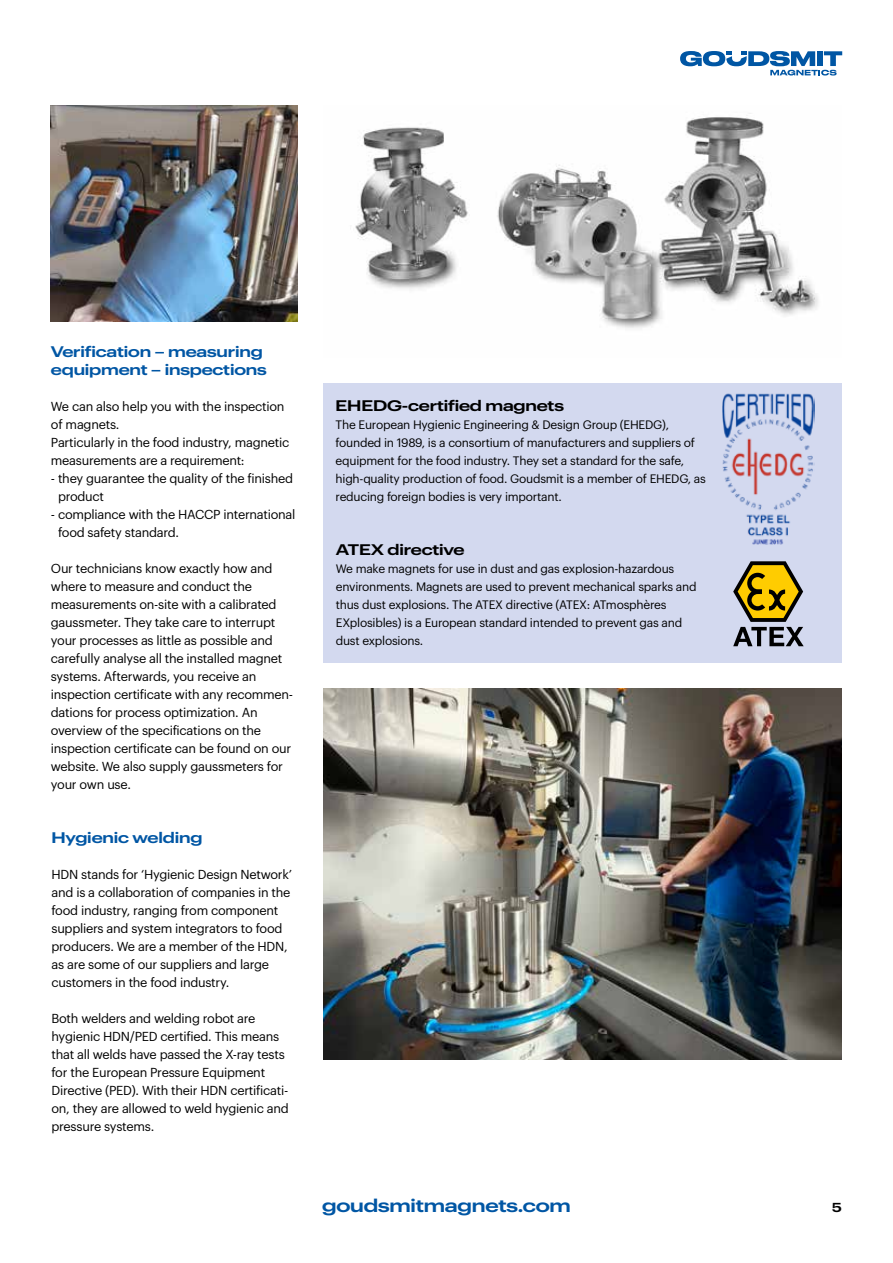
<style>
.page{position:relative;width:893px;height:1263px;background:#fff}
.page>*{position:absolute;margin:0;border:0;box-sizing:border-box;transform-origin:0 0}
.t1{font:600 18px "Graphik Wide";letter-spacing:-.01em;color:#0056a4}
.t2{font:600 15px/18px "Graphik Wide";letter-spacing:-.01em;color:#0056a4}
.t3{font:600 15px "Graphik Wide";letter-spacing:-.01em;color:#000}
.t4{font:12.75px/18px "Graphik LC";letter-spacing:-.02em;color:#000}
.t5{font:600 12.75px "Graphik Wide";color:#000}
.t6{font:12px/18px "Graphik LC";letter-spacing:-.02em;color:#000}
</style>
<div class="page">
<img style="left:355px;top:113px;width:463px;height:215px">
<img style="left:323px;top:688px;width:519px;height:371px">
<img style="left:51px;top:105px;width:247px;height:216px">
<div style="left:323px;top:383px;width:519px;height:280px;background:#d3d9ef"></div>
<img style="left:722px;top:393px;width:93px;height:152px">
<svg style="left:680px;top:51px;width:162px;height:25px"></svg>
<svg style="left:733px;top:561px;width:71px;height:85px"></svg>
<p class="t2" style="left:51px;top:341px;width:217px">Verification – measuring equipment – inspections</p>
<p class="t4" style="left:51px;top:396px;width:240px">We can also help you with the inspection of magnets.<br>Particularly in the food industry, magnetic measurements are a requirement:</p>
<p class="t4" style="left:58px;top:468px;width:237px;text-indent:-7px">- they guarantee the quality of the finished product</p>
<p class="t4" style="left:58px;top:504px;width:239px;text-indent:-7px">- compliance with the HACCP international food safety standard.</p>
<p class="t4" style="left:51px;top:558px;width:244px">Our technicians know exactly how and where to measure and conduct the measurements on-site with a calibrated gaussmeter. They take care to interrupt your processes as little as possible and carefully analyse all the installed magnet systems. Afterwards, you receive an inspection certificate with any recommen&shy;dations for process optimization. An overview of the specifications on the inspection certificate can be found on our website. We also supply gaussmeters for your own use.</p>
<p class="t2" style="left:51px;top:827px;width:152px">Hygienic welding</p>
<p class="t4" style="left:51px;top:864px;width:242px">HDN stands for ‘Hygienic Design Network’ and is a collaboration of companies in the food industry, ranging from component suppliers and system integrators to food producers. We are a member of the HDN, as are some of our suppliers and large customers in the food industry.</p>
<p class="t4" style="left:51px;top:1008px;width:239px">Both welders and welding robot are hygienic HDN/PED certified. This means that all welds have passed the X-ray tests for the European Pressure Equipment Directive (PED). With their HDN certificati&shy;on, they are allowed to weld hygienic and pressure systems.</p>
<p class="t3" style="left:336px;top:394px;width:230px">EHEDG-certified magnets</p>
<p class="t6" style="left:336px;top:415px;width:372px">The European Hygienic Engineering &amp; Design Group (EHEDG), founded in 1989, is a consortium of manufacturers and suppliers of equipment for the food industry. They set a standard for the safe, high-quality production of food. Goudsmit is a member of EHEDG, as reducing foreign bodies is very important.</p>
<p class="t3" style="left:336px;top:538px;width:130px">ATEX directive</p>
<p class="t6" style="left:336px;top:559px;width:362px">We make magnets for use in dust and gas explosion-hazardous environments. Magnets are used to prevent mechanical sparks and thus dust explosions. The ATEX directive (ATEX: ATmosphères EXplosibles) is a European standard intended to prevent gas and dust explosions.</p>
<h1 class="t1" style="left:322px;top:1191px;width:250px">goudsmitmagnets.com</h1>
<p class="t5" style="left:832px;top:1197px;width:11px">5</p>
</div>
